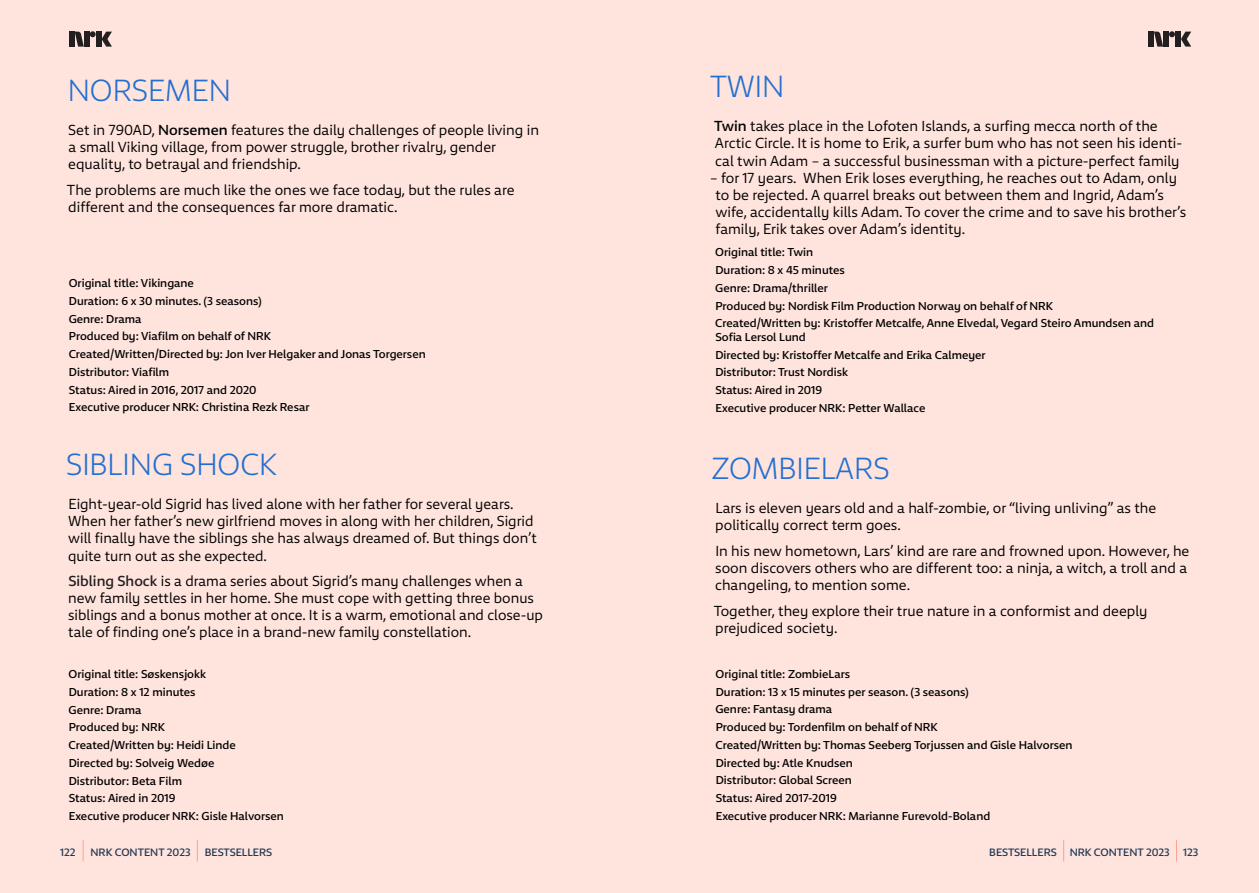
<style>
.page{position:relative;width:1259px;height:893px;background:#fff}
.page>*{position:absolute;margin:0;border:0;box-sizing:border-box;transform-origin:0 0}
.Overskrift{font:300 30px "NRK Sans";color:#236fd0}
.Mengdetekst_nrk_sans{font:14.25px/17.1px "NRK Sans";color:#000}
.faktaliste{font:500 11.25px/13.5px "NRK Sans";color:#000}
.t1{font:500 10.5px "NRK Sans";color:#223956}
.s1{font-weight:500}
.s2{font-weight:500;color:#231f20}
</style>
<div class="page">
<div style="left:0;top:0;width:629px;height:893px;background:#ffe4de"></div>
<div style="left:629px;top:0;width:630px;height:893px;background:#ffe4de"></div>
<svg style="left:83px;top:840px;width:1px;height:21px"></svg>
<svg style="left:1176px;top:840px;width:1px;height:21px"></svg>
<svg style="left:197px;top:840px;width:1px;height:21px"></svg>
<svg style="left:1063px;top:840px;width:1px;height:21px"></svg>
<div style="left:69px;top:32px;width:5px;height:15px;background:#231f20"></div>
<div style="left:84px;top:32px;width:5px;height:15px;background:#231f20"></div>
<div style="left:96px;top:32px;width:5px;height:15px;background:#231f20"></div>
<svg style="left:90px;top:31px;width:6px;height:6px"></svg>
<svg style="left:102px;top:32px;width:10px;height:15px"></svg>
<svg style="left:75px;top:32px;width:9px;height:15px"></svg>
<div style="left:1148px;top:32px;width:5px;height:15px;background:#231f20"></div>
<div style="left:1163px;top:32px;width:5px;height:15px;background:#231f20"></div>
<div style="left:1175px;top:32px;width:5px;height:15px;background:#231f20"></div>
<svg style="left:1169px;top:31px;width:6px;height:6px"></svg>
<svg style="left:1181px;top:32px;width:10px;height:15px"></svg>
<svg style="left:1154px;top:32px;width:9px;height:15px"></svg>
<p class="Overskrift" style="left:68px;top:71px;width:165px">NORSEMEN</p>
<p class="Mengdetekst_nrk_sans" style="left:68px;top:121px;width:472px">Set in 790AD, <span class="s1">Norsemen</span> features the daily challenges of people living in a small Viking village, from power struggle, brother rivalry, gender equality, to betrayal and friendship.</p>
<p class="Mengdetekst_nrk_sans" style="left:67px;top:181px;width:449px">The problems are much like the ones we face today, but the rules are different and the consequences far more dramatic.</p>
<p class="faktaliste" style="left:69px;top:276px;width:127px">Original title: Vikingane</p>
<p class="faktaliste" style="left:69px;top:294px;width:195px">Duration: 6 x 30 minutes. (3 seasons)</p>
<p class="faktaliste" style="left:69px;top:312px;width:74px">Genre: Drama</p>
<p class="faktaliste" style="left:69px;top:330px;width:204px">Produced by: Viafilm on behalf of NRK</p>
<p class="faktaliste" style="left:69px;top:347px;width:358px">Created/Written/Directed by: Jon Iver Helgaker and Jonas Torgersen</p>
<p class="faktaliste" style="left:69px;top:365px;width:102px">Distributor: Viafilm</p>
<p class="faktaliste" style="left:69px;top:383px;width:189px">Status: Aired in 2016, 2017 and 2020</p>
<p class="faktaliste" style="left:69px;top:401px;width:242px">Executive producer NRK: Christina Rezk Resar</p>
<p class="Overskrift" style="left:66px;top:445px;width:212px">SIBLING SHOCK</p>
<p class="Mengdetekst_nrk_sans" style="left:68px;top:496px;width:470px">Eight-year-old Sigrid has lived alone with her father for several years.<br>When her father’s new girlfriend moves in along with her children, Sigrid will finally have the siblings she has always dreamed of. But things don’t quite turn out as she expected.</p>
<p class="Mengdetekst_nrk_sans" style="left:68px;top:572px;width:476px"><span class="s2">Sibling Shock</span> is a drama series about Sigrid’s many challenges when a new family settles in her home. She must cope with getting three bonus siblings and a bonus mother at once. It is a warm, emotional and close-up tale of finding one’s place in a brand-new family constellation.</p>
<p class="faktaliste" style="left:69px;top:667px;width:139px">Original title: Søskensjokk</p>
<p class="faktaliste" style="left:69px;top:685px;width:128px">Duration: 8 x 12 minutes</p>
<p class="faktaliste" style="left:69px;top:703px;width:74px">Genre: Drama</p>
<p class="faktaliste" style="left:69px;top:720px;width:98px">Produced by: NRK</p>
<p class="faktaliste" style="left:69px;top:738px;width:169px">Created/Written by: Heidi Linde</p>
<p class="faktaliste" style="left:69px;top:756px;width:147px">Directed by: Solveig Wedøe</p>
<p class="faktaliste" style="left:69px;top:774px;width:115px">Distributor: Beta Film</p>
<p class="faktaliste" style="left:69px;top:792px;width:108px">Status: Aired in 2019</p>
<p class="faktaliste" style="left:69px;top:809px;width:217px">Executive producer NRK: Gisle Halvorsen</p>
<p class="Overskrift" style="left:710px;top:67px;width:76px">TWIN</p>
<p class="Mengdetekst_nrk_sans" style="left:714px;top:118px;width:469px"><span class="s1">Twin</span> takes place in the Lofoten Islands, a surfing mecca north of the<br>Arctic Circle. It is home to Erik, a surfer bum who has not seen his identi&shy;cal twin Adam – a successful businessman with a picture-perfect family</p>
<p class="Mengdetekst_nrk_sans" style="left:715px;top:169px;width:472px;text-indent:-5px">– for 17 years. When Erik loses everything, he reaches out to Adam, only to be rejected. A quarrel breaks out between them and Ingrid, Adam’s wife, accidentally kills Adam. To cover the crime and to save his brother’s family, Erik takes over Adam’s identity.</p>
<p class="faktaliste" style="left:715px;top:245px;width:99px">Original title: Twin</p>
<p class="faktaliste" style="left:715px;top:263px;width:131px">Duration: 8 x 45 minutes</p>
<p class="faktaliste" style="left:715px;top:281px;width:114px">Genre: Drama/thriller</p>
<p class="faktaliste" style="left:715px;top:299px;width:339px">Produced by: Nordisk Film Production Norway on behalf of NRK</p>
<p class="faktaliste" style="left:715px;top:317px;width:440px">Created/Written by: Kristoffer Metcalfe, Anne Elvedal, Vegard Steiro Amundsen and<br>Sofia Lersol Lund</p>
<p class="faktaliste" style="left:715px;top:348px;width:272px">Directed by: Kristoffer Metcalfe and Erika Calmeyer</p>
<p class="faktaliste" style="left:715px;top:366px;width:134px">Distributor: Trust Nordisk</p>
<p class="faktaliste" style="left:715px;top:383px;width:108px">Status: Aired in 2019</p>
<p class="faktaliste" style="left:715px;top:401px;width:211px">Executive producer NRK: Petter Wallace</p>
<p class="Overskrift" style="left:712px;top:449px;width:179px">ZOMBIELARS</p>
<p class="Mengdetekst_nrk_sans" style="left:715px;top:500px;width:443px">Lars is eleven years old and a half-zombie, or “living unliving” as the politically correct term goes.</p>
<p class="Mengdetekst_nrk_sans" style="left:715px;top:542px;width:476px">In his new hometown, Lars’ kind are rare and frowned upon. However, he soon discovers others who are different too: a ninja, a witch, a troll and a changeling, to mention some.</p>
<p class="Mengdetekst_nrk_sans" style="left:714px;top:602px;width:435px">Together, they explore their true nature in a conformist and deeply prejudiced society.</p>
<p class="faktaliste" style="left:715px;top:667px;width:136px">Original title: ZombieLars</p>
<p class="faktaliste" style="left:716px;top:685px;width:255px">Duration: 13 x 15 minutes per season. (3 seasons)</p>
<p class="faktaliste" style="left:715px;top:702px;width:118px">Genre: Fantasy drama</p>
<p class="faktaliste" style="left:716px;top:720px;width:224px">Produced by: Tordenfilm on behalf of NRK</p>
<p class="faktaliste" style="left:715px;top:738px;width:358px">Created/Written by: Thomas Seeberg Torjussen and Gisle Halvorsen</p>
<p class="faktaliste" style="left:716px;top:756px;width:139px">Directed by: Atle Knudsen</p>
<p class="faktaliste" style="left:716px;top:773px;width:138px">Distributor: Global Screen</p>
<p class="faktaliste" style="left:716px;top:791px;width:123px">Status: Aired 2017-2019</p>
<p class="faktaliste" style="left:716px;top:809px;width:276px">Executive producer NRK: Marianne Furevold-Boland</p>
<p class="t1" style="left:60px;top:845px;width:17px">122</p>
<p class="t1" style="left:91px;top:845px;width:102px">NRK CONTENT 2023</p>
<p class="t1" style="left:205px;top:845px;width:69px">BESTSELLERS</p>
<p class="t1" style="left:989px;top:845px;width:182px">BESTSELLERS NRK CONTENT 2023</p>
<p class="t1" style="left:1183px;top:845px;width:17px">123</p>
</div>
